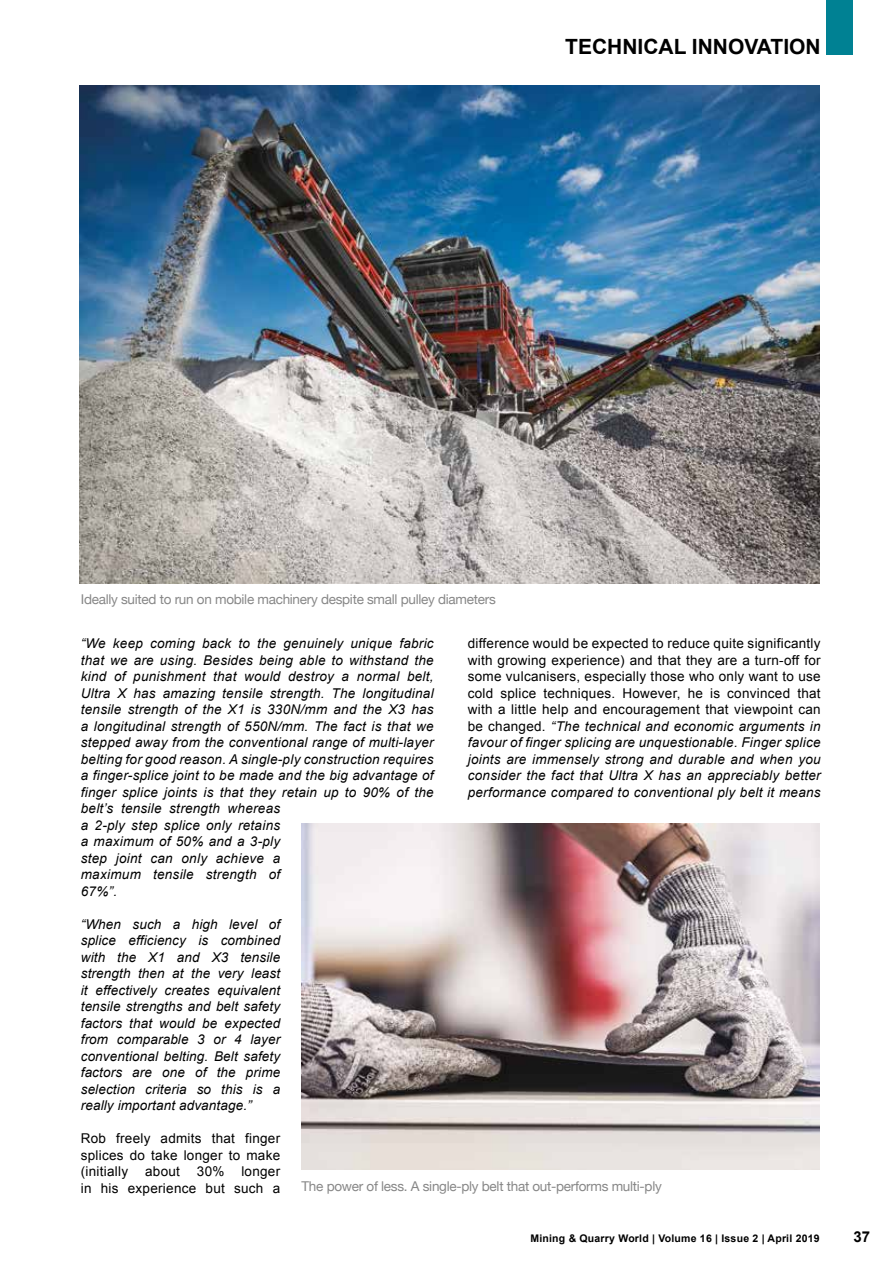
<style>
.page{position:relative;width:893px;height:1263px;background:#fff}
.page>*{position:absolute;margin:0;border:0;box-sizing:border-box;transform-origin:0 0}
.t1{font:700 21px "Arial";color:#000}
.t2{font:700 15px "Arial";color:#000}
.t3{font:italic 13.5px/16.5px "Arial";letter-spacing:.02em;color:#000}
.t4{font:13.5px/16.5px "Arial";letter-spacing:.02em;color:#000;text-align:justify}
.t5{font:13.5px "Helvetica Neue";letter-spacing:-.02em;color:#878787}
.t6{font:700 10.5px "Arial";letter-spacing:.02em;color:#000}
.s1{font-style:italic}
</style>
<div class="page">
<div style="left:826px;top:0;width:27px;height:54px;background:#008193"></div>
<img style="left:79px;top:85px;width:741px;height:498px">
<img style="left:301px;top:824px;width:519px;height:346px">
<h1 class="t1" style="left:565px;top:33px;width:257px">TECHNICAL INNOVATION</h1>
<p class="t5" style="left:81px;top:590px;width:416px">Ideally suited to run on mobile machinery despite small pulley diameters</p>
<p class="t3" style="left:81px;top:635px;width:354px">“We keep coming back to the genuinely unique fabric that we are using. Besides being able to withstand the kind of punishment that would destroy a normal belt, Ultra X has amazing tensile strength. The longitudinal tensile strength of the X1 is 330N/mm and the X3 has a longitudinal strength of 550N/mm. The fact is that we stepped away from the conventional range of multi-layer belting for good reason. A single-ply construction requires a finger-splice joint to be made and the big advantage of finger splice joints is that they retain up to 90% of the belt’s tensile strength whereas<br>a 2-ply step splice only retains<br>a maximum of 50% and a 3-ply<br>step joint can only achieve a<br>maximum tensile strength of<br>67%”.</p>
<p class="t3" style="left:81px;top:916px;width:201px;text-align:justify">“When such a high level of splice efficiency is combined with the X1 and X3 tensile strength then at the very least it effectively creates equivalent tensile strengths and belt safety factors that would be expected from comparable 3 or 4 layer conventional belting. Belt safety factors are one of the prime selection criteria so this is a really important advantage.”</p>
<p class="t4" style="left:81px;top:1130px;width:201px">Rob freely admits that finger splices do take longer to make (initially</p>
<p class="t4" style="left:468px;top:635px;width:354px">difference would be expected to reduce quite significantly with growing experience) and that they are a turn-off for some vulcanisers, especially those who only want to use cold splice techniques. However, he is convinced that with a little help and encouragement that viewpoint can be changed. <span class="s1">“The technical and economic arguments in favour of finger splicing are unquestionable. Finger splice joints are immensely strong and durable and when you consider the fact that Ultra X has an appreciably better performance compared to conventional ply belt it means</span></p>
<p class="t4" style="left:145px;top:1163px;width:36px">about</p>
<p class="t4" style="left:197px;top:1163px;width:29px">30%</p>
<p class="t4" style="left:81px;top:1163px;width:201px;text-align:right">longer<br>in his experience but such a</p>
<p class="t5" style="left:301px;top:1177px;width:362px">The power of less. A single-ply belt that out-performs multi-ply</p>
<p class="t6" style="left:530px;top:1231px;width:291px">Mining &amp; Quarry World | Volume 16 | Issue 2 | April 2019</p>
<p class="t2" style="left:854px;top:1227px;width:18px">37</p>
</div>
